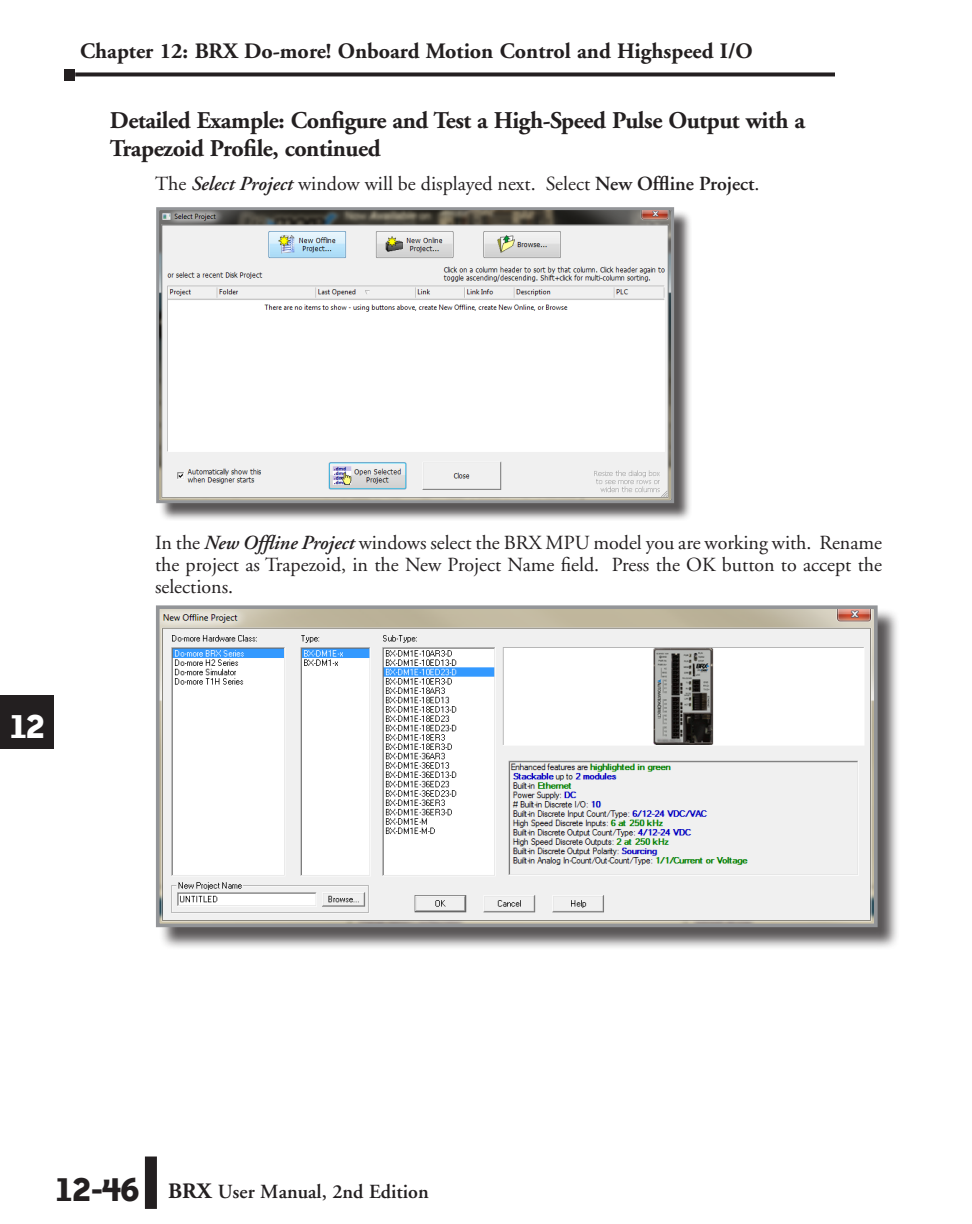
<style>
.page{position:relative;width:972px;height:1224px;background:#fff}
.page>*{position:absolute;margin:0;border:0;box-sizing:border-box;transform-origin:0 0}
.t1{font:700 40px "Bailey Sans ITC";color:#fff}
.Subhead{font:700 24px/28.8px "Adobe Garamond";letter-spacing:-.02em;color:#231f20}
.t2{font:700 22px "Adobe Garamond";color:#231f20}
.Body{font:20px/22px "Adobe Garamond";color:#231f20;text-align:justify}
.t3{font:600 20px "Adobe Garamond";color:#231f20}
.s1{font-weight:600;font-style:italic}
.s2{font-weight:600}
.s3{font-family:"Bailey Sans ITC";font-weight:700;font-size:39.8px}
.s4{font-weight:700;font-size:22px}
</style>
<div class="page">
<svg style="left:75px;top:72px;width:760px;height:4px;background:#3d393a"></svg>
<div style="left:64px;top:69px;width:11px;height:11px;background:#231f20"></div>
<div style="left:145px;top:1157px;width:12px;height:52px;background:#231f20"></div>
<div style="left:0;top:695px;width:54px;height:54px;background:#231f20"></div>
<div style="left:159px;top:209px;width:533px;height:312px;background:#231f20;opacity:.75"></div>
<img style="left:160px;top:211px;width:510px;height:288px">
<div style="left:156px;top:207px;width:518px;height:296px;border:3px solid #939598"></div>
<div style="left:159px;top:608px;width:741px;height:342px;background:#231f20;opacity:.75"></div>
<img style="left:161px;top:610px;width:712px;height:312px">
<div style="left:156px;top:605px;width:722px;height:322px;border:4px solid #939598"></div>
<p class="t2" style="left:80px;top:39px;width:674px">Chapter 12: BRX Do-more! Onboard Motion Control and Highspeed I/O</p>
<p class="Subhead" style="left:110px;top:106px;width:697px">Detailed Example: Configure and Test a High-Speed Pulse Output with a<br>Trapezoid Profile, continued</p>
<p class="Body" style="left:155px;top:173px;width:606px">The <span class="s1">Select Project</span> window will be displayed next. Select <span class="s2">New Offline Project</span>.</p>
<h1 class="t1" style="left:8px;top:704px;width:39px">12</h1>
<p class="Body" style="left:155px;top:533px;width:729px">In the <span class="s1">New Offline Project</span> windows select the BRX MPU model you are working with. Rename the project as Trapezoid, in the New Project Name field. Press the OK button to accept the selections.</p>
<p class="t3" style="left:54px;top:1181px;width:376px"><span class="s3">12-46</span> <span class="s4">BRX</span> User Manual, 2nd Edition</p>
</div>
